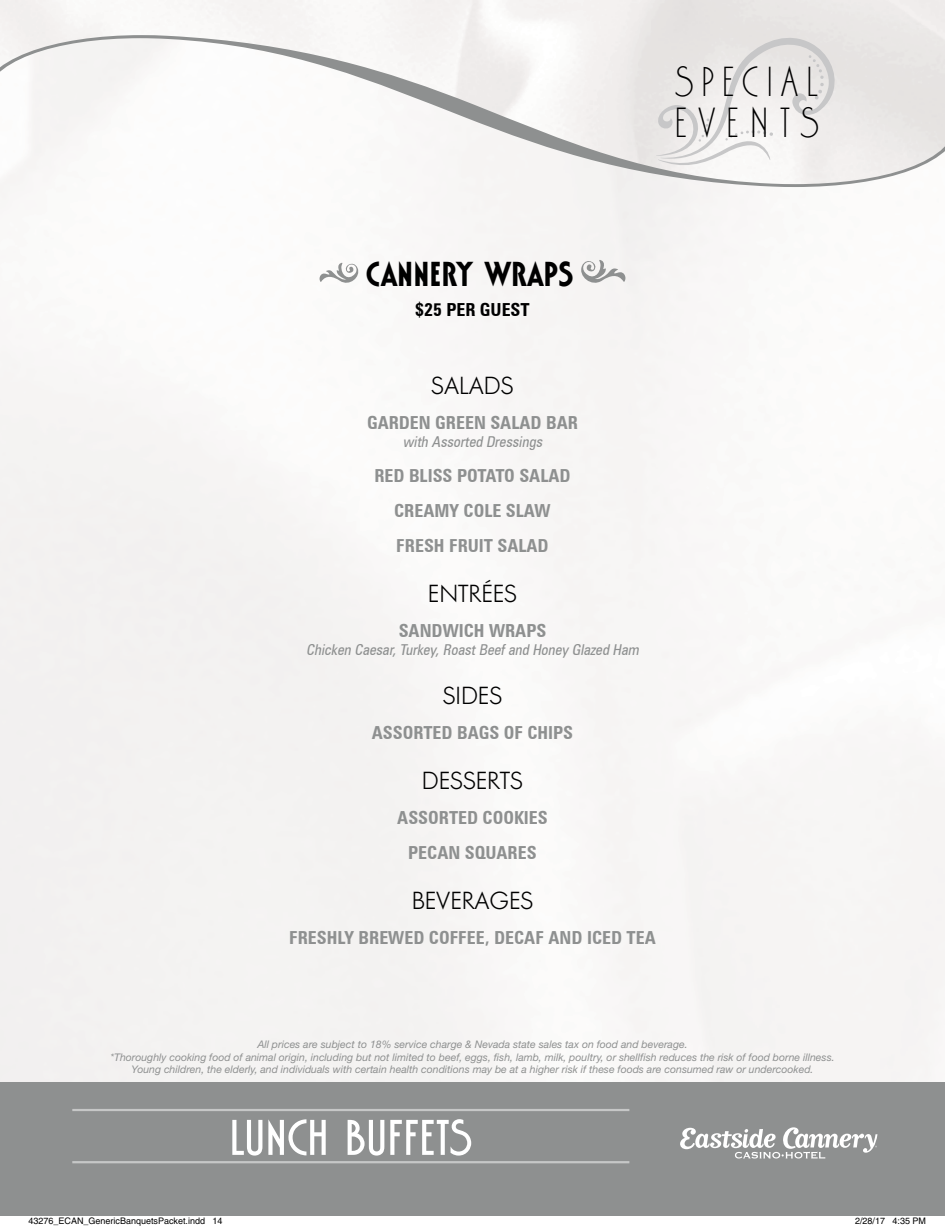
<style>
.page{position:relative;width:945px;height:1229px;background:#fff}
.page>*{position:absolute;margin:0;border:0;box-sizing:border-box;transform-origin:0 0}
.t1{font:52.5px "Washington D";color:#fff}
.t2{font:43.65px "Washington D Ligh";letter-spacing:.16em;color:#000}
.t3{font:700 36px "Washington D";letter-spacing:.02em;color:#000}
.t4{font:22.5px "Cg Futura Maxi Lt";color:#000}
.t5{font:700 condensed 18px/35.1px "Zurich BT";color:#8e9090;text-align:center}
.t6{font:700 condensed 18px "Zurich BT";color:#000}
.t7{font:italic condensed 15px "Zurich BT";color:#8e9090}
.t8{font:italic 10.5px/12.6px "Helvetica Neue LT Std";color:#8e9090;text-align:center}
.t9{font:9px "Helvetica";color:#000}
</style>
<div class="page">
<div style="left:0;top:1082px;width:945px;height:133px;background:#8e9090"></div>
<svg style="left:680px;top:1127px;width:198px;height:31px"></svg>
<hr style="left:72px;top:1108px;width:557px;height:3px;background:#fff">
<hr style="left:72px;top:1161px;width:557px;height:2px;background:#fff">
<svg style="left:320px;top:259px;width:41px;height:28px"></svg>
<svg style="left:578px;top:255px;width:47px;height:33px"></svg>
<svg style="left:0;top:35px;width:945px;height:152px;fill:#f7f6f5"></svg>
<svg style="left:655px;top:32px;width:183px;height:138px"></svg>
<svg style="left:28px;top:1215px;width:177px;height:1px"></svg>
<svg style="left:892px;top:1215px;width:34px;height:1px"></svg>
<h2 class="t2" style="left:675px;top:60px;width:145px">SPECIAL</h2>
<h2 class="t2" style="left:674px;top:101px;width:146px">EVENTS</h2>
<h3 class="t3" style="left:366px;top:254px;width:209px">CANNERY WRAPS</h3>
<h3 class="t6" style="left:415px;top:298px;width:116px">$25 PER GUEST</h3>
<h3 class="t4" style="left:431px;top:371px;width:84px">SALADS</h3>
<h3 class="t5" style="left:367px;top:404px;width:212px">GARDEN GREEN SALAD BAR</h3>
<h3 class="t7" style="left:403px;top:432px;width:144px">with Assorted Dressings</h3>
<h3 class="t5" style="left:374px;top:457px;width:198px">RED BLISS POTATO SALAD<br>CREAMY COLE SLAW<br>FRESH FRUIT SALAD</h3>
<h3 class="t4" style="left:428px;top:579px;width:91px">ENTRÉES</h3>
<h3 class="t5" style="left:399px;top:612px;width:149px">SANDWICH WRAPS</h3>
<h3 class="t7" style="left:306px;top:640px;width:338px">Chicken Caesar,Turkey,RoastBeefand Honey Glazed Ham</h3>
<h3 class="t4" style="left:443px;top:682px;width:61px">SIDES</h3>
<h3 class="t5" style="left:372px;top:715px;width:203px">ASSORTED BAGS OF CHIPS</h3>
<h3 class="t4" style="left:422px;top:766px;width:103px">DESSERTS</h3>
<h3 class="t5" style="left:397px;top:799px;width:152px">ASSORTED COOKIES<br>PECAN SQUARES</h3>
<h3 class="t4" style="left:412px;top:886px;width:123px">BEVERAGES</h3>
<h3 class="t5" style="left:289px;top:919px;width:368px">FRESHLY BREWED COFFEE, DECAF AND ICED TEA</h3>
<p class="t8" style="left:110px;top:1037px;width:726px">All prices are subject to 18% service charge &amp; Nevada state sales tax on food and beverage.<br>*Thoroughly cooking food of animal origin, including but not limited to beef, eggs, fish, lamb, milk, poultry, or shellfish reduces the risk of food borne illness.<br>Young children, the elderly, and individuals with certain health conditions may be at a higher risk if these foods are consumed raw or undercooked.</p>
<h1 class="t1" style="left:229px;top:1110px;width:245px">LUNCH BUFFETS</h1>
<p class="t9" style="left:28px;top:1216px;width:196px">43276_ECAN_GenericBanquetsPacket.indd 14</p>
<p class="t9" style="left:855px;top:1216px;width:73px">2/28/17 4:35 PM</p>
</div>
